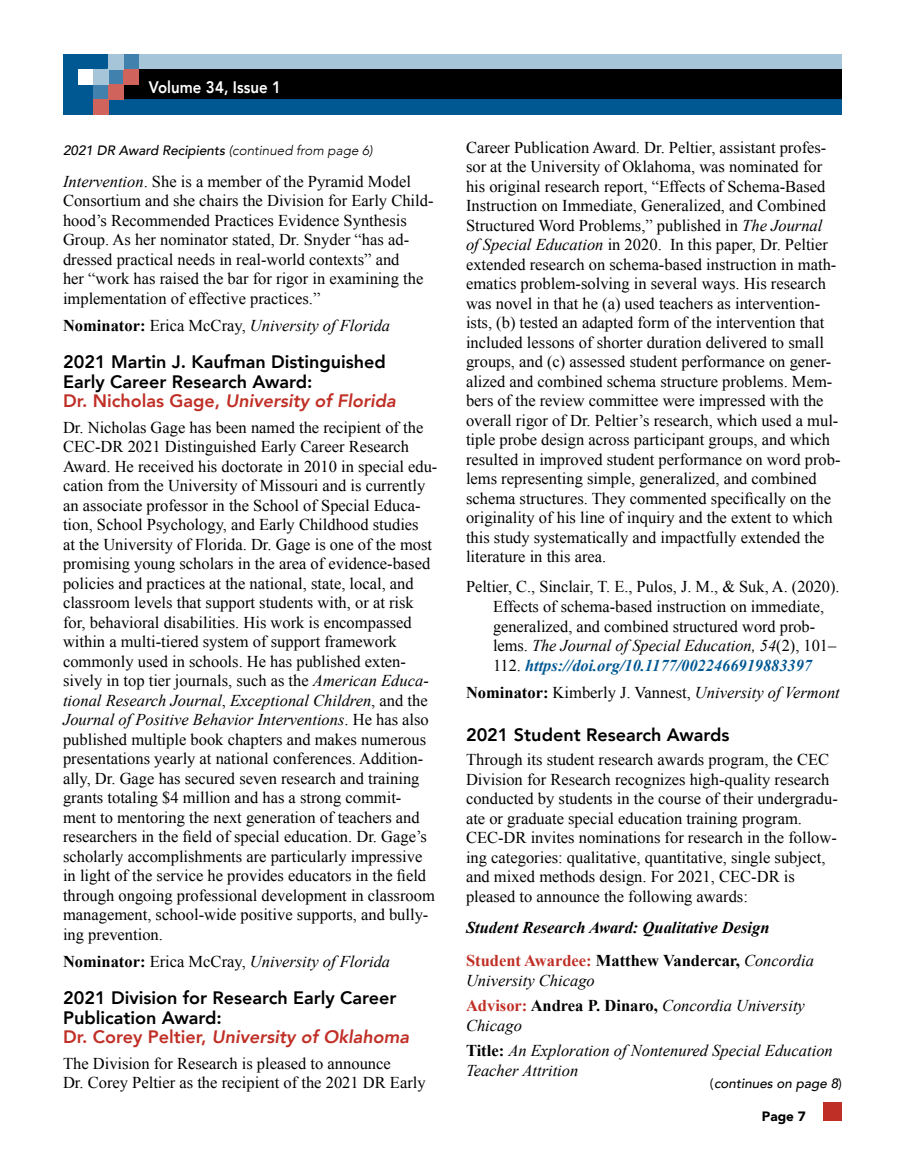
<style>
.page{position:relative;width:905px;height:1175px;background:#fff}
.page>*{position:absolute;margin:0;border:0;box-sizing:border-box;transform-origin:0 0}
.t1{font:800 18px/19.5px "Avenir";color:#000}
.t2{font:800 16.65px "Avenir";color:#fff;scale:.9 1}
.Body_After_Head{font:16.5px/19.5px "Times New Roman";color:#000}
.Body_After_Head-2{font:italic 16.5px/19.5px "Times New Roman";color:#000}
.Reference_List{font:16.5px/19.5px "Times New Roman";color:#000}
.H2_After_H1{font:italic 700 16.5px "Times New Roman";color:#000}
.Continued_From{font:italic 500 13.5px "Avenir";color:#000}
.t3{font:900 13.5px "Avenir";color:#000}
.s1{font-weight:300}
.s2{font-style:italic}
.s3{font-weight:700;font-style:normal}
.s4{font-style:normal}
.s5{color:#c02f26}
.s6{font-style:italic;color:#c02f26}
.s7{font-weight:700;font-style:italic;color:#005892}
.s8{font-weight:700;font-style:normal;color:#c02f26}
.s9{font-weight:400;font-style:normal}
</style>
<div class="page">
<div style="left:63px;top:54px;width:779px;height:60px;background:#005892"></div>
<div style="left:138px;top:54px;width:704px;height:15px;background:#a6c5d9"></div>
<div style="left:124px;top:70px;width:717px;height:28px;background:#000"></div>
<div style="left:123px;top:69px;width:719px;height:30px;border:2px solid #000"></div>
<div style="left:108px;top:69px;width:15px;height:15px;background:#4082ad"></div>
<div style="left:123px;top:54px;width:15px;height:15px;background:#4082ad"></div>
<div style="left:93px;top:84px;width:15px;height:15px;background:#4082ad"></div>
<div style="left:93px;top:99px;width:15px;height:15px;background:#d0635c"></div>
<div style="left:108px;top:84px;width:15px;height:15px;background:#d0635c"></div>
<div style="left:123px;top:69px;width:15px;height:15px;background:#d0635c"></div>
<div style="left:78px;top:69px;width:15px;height:15px;background:#fff"></div>
<div style="left:93px;top:69px;width:15px;height:15px;background:#a6c5d9"></div>
<div style="left:108px;top:54px;width:15px;height:15px;background:#a6c5d9"></div>
<div style="left:824px;top:1102px;width:18px;height:18px;background:#c02f26"></div>
<p class="t2" style="left:149px;top:74px;width:148px">Volume 34, Issue 1</p>
<p class="Continued_From" style="left:63px;top:142px;width:311px">2021 DR Award Recipients <span class="s1">(continued from page 6)</span></p>
<p class="Body_After_Head" style="left:63px;top:171px;width:372px"><span class="s2">Intervention</span>. She is a member of the Pyramid Model Consortium and she chairs the Division for Early Child&shy;hood’s Recommended Practices Evidence Synthesis Group. As her nominator stated, Dr. Snyder “has ad&shy;dressed practical needs in real-world contexts” and<br>her “work has raised the bar for rigor in examining the implementation of effective practices.”</p>
<p class="Body_After_Head-2" style="left:63px;top:315px;width:329px"><span class="s3">Nominator:</span> <span class="s4">Erica McCray,</span> University of Florida</p>
<h1 class="t1" style="left:63px;top:352px;width:334px">2021 Martin J. Kaufman Distinguished<br>Early Career Research Award:<br><span class="s5">Dr. Nicholas Gage,</span> <span class="s6">University of Florida</span></h1>
<p class="Body_After_Head" style="left:63px;top:417px;width:376px">Dr. Nicholas Gage has been named the recipient of the CEC-DR 2021 Distinguished Early Career Research Award. He received his doctorate in 2010 in special edu&shy;cation from the University of Missouri and is currently an associate professor in the School of Special Educa&shy;tion, School Psychology, and Early Childhood studies<br>at the University of Florida. Dr. Gage is one of the most promising young scholars in the area of evidence-based policies and practices at the national, state, local, and classroom levels that support students with, or at risk for, behavioral disabilities. His work is encompassed within a multi-tiered system of support framework commonly used in schools. He has published exten&shy;sively in top tier journals, such as the <span class="s2">American Educa&shy;tional Research Journal</span>, <span class="s2">Exceptional Children</span>, and the <span class="s2">Journal of Positive Behavior Interventions</span>. He has also published multiple book chapters and makes numerous presentations yearly at national conferences. Addition&shy;ally, Dr. Gage has secured seven research and training grants totaling $4 million and has a strong commit&shy;ment to mentoring the next generation of teachers and researchers in the field of special education. Dr. Gage’s scholarly accomplishments are particularly impressive in light of the service he provides educators in the field through ongoing professional development in classroom management, school-wide positive supports, and bully&shy;ing prevention.</p>
<p class="Body_After_Head-2" style="left:63px;top:951px;width:329px"><span class="s3">Nominator:</span> <span class="s4">Erica McCray,</span> University of Florida</p>
<h1 class="t1" style="left:63px;top:988px;width:348px">2021 Division for Research Early Career<br>Publication Award:<br><span class="s5">Dr. Corey Peltier,</span> <span class="s6">University of Oklahoma</span></h1>
<h1 class="Body_After_Head" style="left:63px;top:1053px;width:364px">The Division for Research is pleased to announce<br>Dr. Corey Peltier as the recipient of the 2021 DR Early</h1>
<h1 class="Body_After_Head" style="left:466px;top:137px;width:376px">Career Publication Award. Dr. Peltier, assistant profes&shy;sor at the University of Oklahoma, was nominated for his original research report, “Effects of Schema-Based Instruction on Immediate, Generalized, and Combined Structured Word Problems,” published in <span class="s2">The Journal<br>of Special Education</span> in 2020. In this paper, Dr. Peltier extended research on schema-based instruction in math&shy;ematics problem-solving in several ways. His research was novel in that he (a) used teachers as intervention&shy;ists, (b) tested an adapted form of the intervention that included lessons of shorter duration delivered to small groups, and (c) assessed student performance on gener&shy;alized and combined schema structure problems. Mem&shy;bers of the review committee were impressed with the overall rigor of Dr. Peltier’s research, which used a mul&shy;tiple probe design across participant groups, and which resulted in improved student performance on word prob&shy;lems representing simple, generalized, and combined schema structures. They commented specifically on the originality of his line of inquiry and the extent to which this study systematically and impactfully extended the literature in this area.</h1>
<p class="Reference_List" style="left:493px;top:577px;width:348px;text-indent:-27px">Peltier, C., Sinclair, T. E., Pulos, J. M., &amp; Suk, A. (2020).<br>Effects of schema-based instruction on immediate, generalized, and combined structured word prob&shy;lems. <span class="s2">The Journal of Special Education, 54</span>(2), 101– 112. <span class="s7">https://doi.org/10.1177/0022466919883397</span></p>
<h1 class="Body_After_Head-2" style="left:466px;top:682px;width:375px"><span class="s3">Nominator:</span> <span class="s4">Kimberly J. Vannest,</span> University of Vermont</h1>
<h1 class="t1" style="left:466px;top:725px;width:265px">2021 Student Research Awards</h1>
<p class="Body_After_Head" style="left:466px;top:749px;width:373px">Through its student research awards program, the CEC Division for Research recognizes high-quality research conducted by students in the course of their undergradu&shy;ate or graduate special education training program.<br>CEC-DR invites nominations for research in the follow&shy;ing categories: qualitative, quantitative, single subject, and mixed methods design. For 2021, CEC-DR is pleased to announce the following awards:</p>
<p class="H2_After_H1" style="left:466px;top:916px;width:305px">Student Research Award: Qualitative Design</p>
<h2 class="Body_After_Head-2" style="left:466px;top:950px;width:349px"><span class="s8">Student Awardee:</span> <span class="s3">Matthew Vandercar,</span> Concordia<br>University Chicago</h2>
<h2 class="Body_After_Head-2" style="left:466px;top:995px;width:340px"><span class="s8">Advisor:</span> <span class="s3">Andrea P. Dinaro,</span> Concordia University<br>Chicago</h2>
<p class="Body_After_Head-2" style="left:466px;top:1040px;width:368px"><span class="s3">Title:</span> An Exploration of Nontenured Special Education<br>Teacher Attrition</p>
<p class="Continued_From" style="left:709px;top:1075px;width:134px"><span class="s9">(</span>continues on page 8<span class="s9">)</span></p>
<p class="t3" style="left:762px;top:1104px;width:45px">Page 7</p>
</div>
